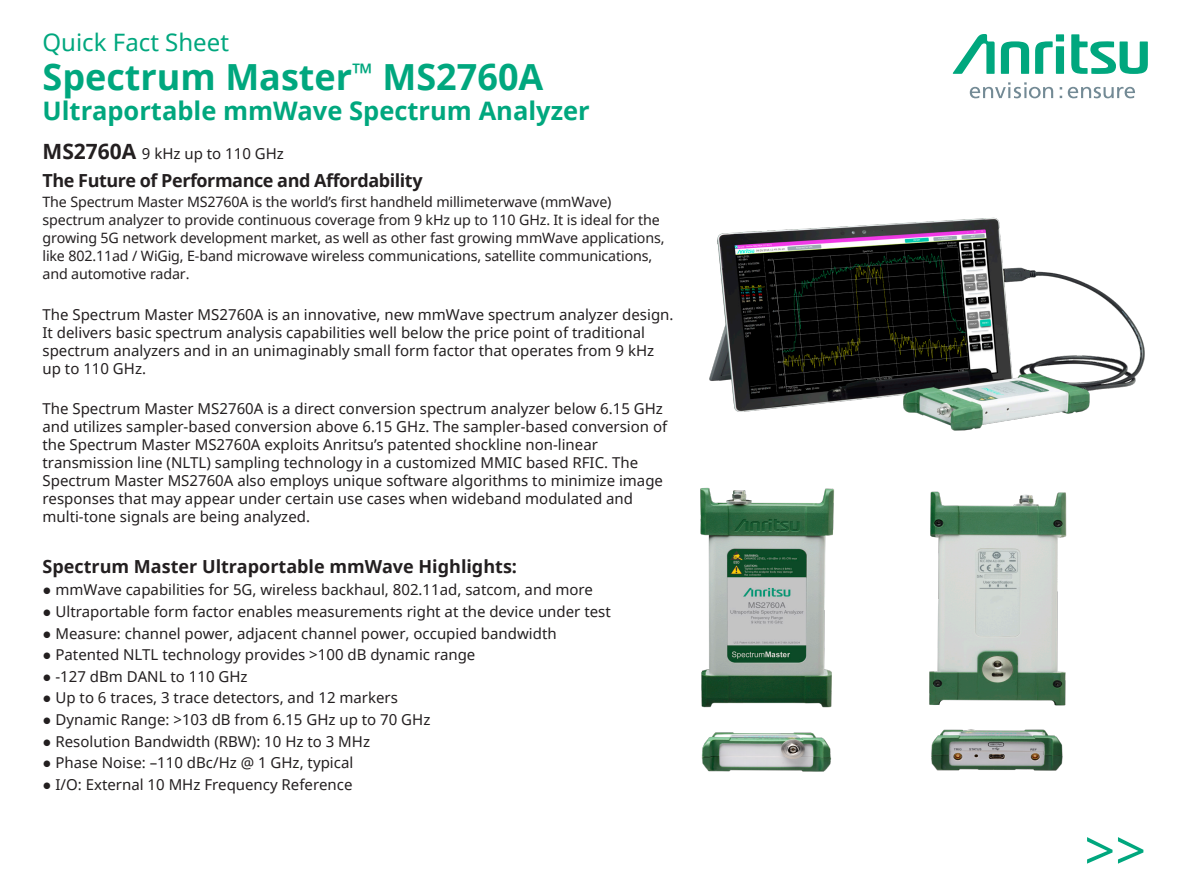
<style>
.page{position:relative;width:1191px;height:893px;background:#fff}
.page>*{position:absolute;margin:0;border:0;box-sizing:border-box;transform-origin:0 0}
.double_Carats{font:54px "Noto Sans";color:#00a77e}
.Part_Number_Head{font:700 36px "Noto Sans";color:#00a77e}
.Part_Number_SubHea{font:700 25.5px "Noto Sans";color:#00a77e}
.Quick_Fact_Sheet{font:24px "Noto Sans";color:#00a77e}
.Head1___12pt{font:700 18px "Noto Sans";color:#231f20}
.Head1___12pt-2{font:700 18px "Noto Sans";letter-spacing:-.025em;color:#231f20}
.Body_Text_10_12_No{font:15px/18px "Noto Sans";color:#231f20}
.Head1___14pt{font:15px "Noto Sans";color:#231f20}
.Body_Text_10_12_No-2{font:14.25px/18px "Noto Sans";letter-spacing:-.01em;color:#231f20}
.s1{font-weight:700;font-size:21px}
</style>
<div class="page">
<svg style="left:952px;top:34px;width:195px;height:40px"></svg>
<svg style="left:969px;top:82px;width:84px;height:16px"></svg>
<svg style="left:1059px;top:87px;width:76px;height:11px"></svg>
<img style="left:700px;top:487px;width:134px;height:221px">
<img style="left:701px;top:732px;width:131px;height:40px">
<img style="left:931px;top:737px;width:132px;height:34px">
<img style="left:929px;top:491px;width:138px;height:246px">
<img style="left:709px;top:217px;width:436px;height:214px">
<p class="Quick_Fact_Sheet" style="left:43px;top:26px;width:188px">Quick Fact Sheet</p>
<p class="Part_Number_Head" style="left:43px;top:52px;width:502px">Spectrum Master<sup>™</sup> MS2760A</p>
<p class="Part_Number_SubHea" style="left:43px;top:93px;width:549px">Ultraportable mmWave Spectrum Analyzer</p>
<p class="Head1___14pt" style="left:43px;top:143px;width:243px"><span class="s1">MS2760A</span> 9 kHz up to 110 GHz</p>
<p class="Head1___12pt-2" style="left:43px;top:168px;width:381px">The Future of Performance and Affordability</p>
<p class="Body_Text_10_12_No-2" style="left:43px;top:193px;width:623px">The Spectrum Master MS2760A is the world’s first handheld millimeterwave (mmWave) spectrum analyzer to provide continuous coverage from 9 kHz up to 110 GHz. It is ideal for the growing 5G network development market, as well as other fast growing mmWave applications, like 802.11ad / WiGig, E-band microwave wireless communications, satellite communications, and automotive radar.</p>
<p class="Body_Text_10_12_No" style="left:43px;top:305px;width:632px">The Spectrum Master MS2760A is an innovative, new mmWave spectrum analyzer design.<br>It delivers basic spectrum analysis capabilities well below the price point of traditional spectrum analyzers and in an unimaginably small form factor that operates from 9 kHz up to 110 GHz.</p>
<p class="Body_Text_10_12_No" style="left:43px;top:399px;width:626px">The Spectrum Master MS2760A is a direct conversion spectrum analyzer below 6.15 GHz and utilizes sampler-based conversion above 6.15 GHz. The sampler-based conversion of the Spectrum Master MS2760A exploits Anritsu’s patented shockline non-linear transmission line (NLTL) sampling technology in a customized MMIC based RFIC. The Spectrum Master MS2760A also employs unique software algorithms to minimize image responses that may appear under certain use cases when wideband modulated and multi-tone signals are being analyzed.</p>
<p class="Head1___12pt" style="left:43px;top:554px;width:476px">Spectrum Master Ultraportable mmWave Highlights:</p>
<p class="Body_Text_10_12_No" style="left:43px;top:580px;width:552px">● mmWave capabilities for 5G, wireless backhaul, 802.11ad, satcom, and more</p>
<p class="Body_Text_10_12_No" style="left:43px;top:602px;width:570px">● Ultraportable form factor enables measurements right at the device under test</p>
<p class="Body_Text_10_12_No" style="left:43px;top:624px;width:515px">● Measure: channel power, adjacent channel power, occupied bandwidth</p>
<p class="Body_Text_10_12_No" style="left:43px;top:646px;width:434px">● Patented NLTL technology provides &gt;100 dB dynamic range</p>
<p class="Body_Text_10_12_No" style="left:43px;top:667px;width:206px">● -127 dBm DANL to 110 GHz</p>
<p class="Body_Text_10_12_No" style="left:43px;top:688px;width:357px">● Up to 6 traces, 3 trace detectors, and 12 markers</p>
<p class="Body_Text_10_12_No" style="left:43px;top:710px;width:389px">● Dynamic Range: &gt;103 dB from 6.15 GHz up to 70 GHz</p>
<p class="Body_Text_10_12_No" style="left:43px;top:732px;width:329px">● Resolution Bandwidth (RBW): 10 Hz to 3 MHz</p>
<p class="Body_Text_10_12_No" style="left:43px;top:753px;width:312px">● Phase Noise: –110 dBc/Hz @ 1 GHz, typical</p>
<p class="Body_Text_10_12_No" style="left:43px;top:775px;width:311px">● I/O: External 10 MHz Frequency Reference</p>
<p class="double_Carats" style="left:1084px;top:813px;width:63px">&gt;&gt;</p>
</div>
